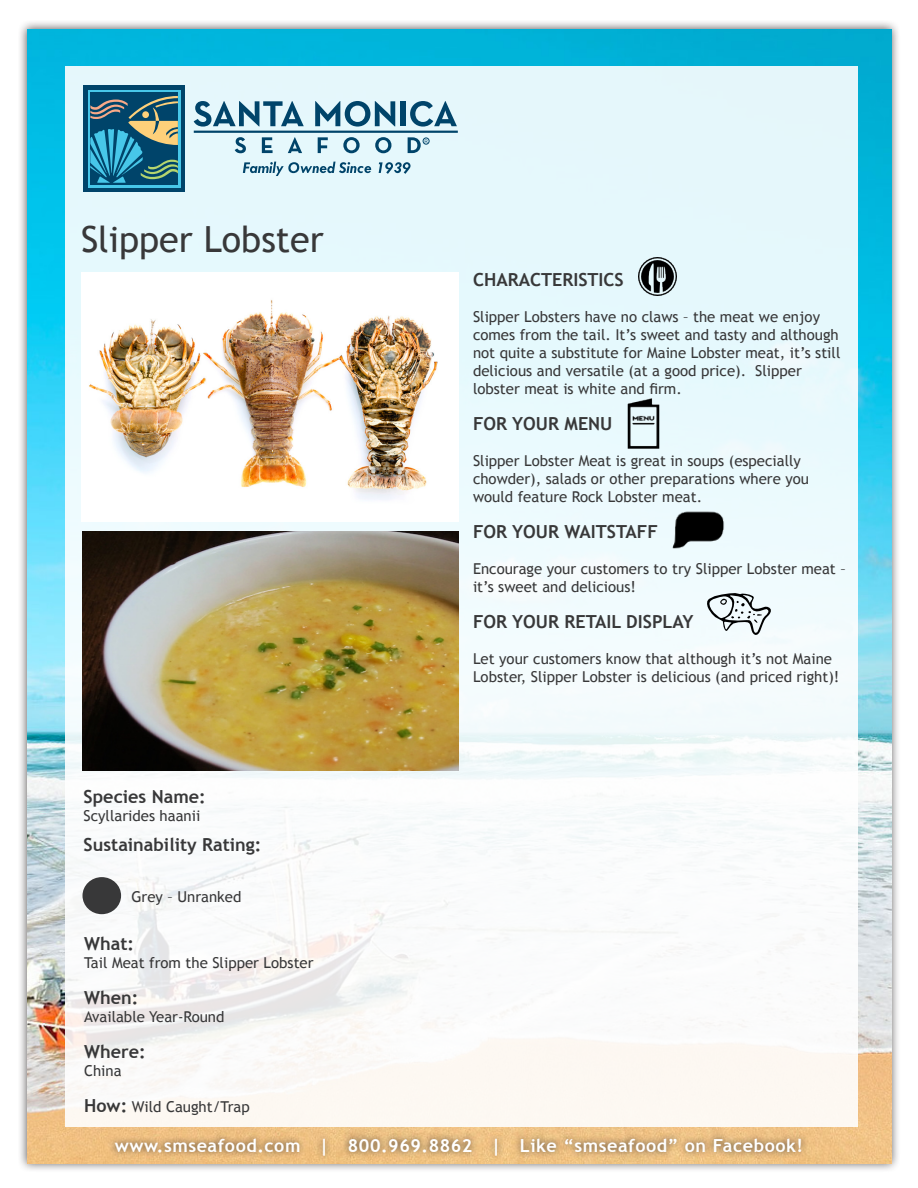
<style>
.page{position:relative;width:918px;height:1188px;background:#fff}
.page>*{position:absolute;margin:0;border:0;box-sizing:border-box;transform-origin:0 0}
.t1{font:36px "Trebuchet MS";color:#383839}
.t2{font:700 18px "Trebuchet MS";color:#383839}
.t3{font:700 18px "Trebuchet MS";letter-spacing:.03em;color:#fff}
.t4{font:15px/18px "Trebuchet MS";color:#383839}
.t5{font:4.95px "Arial";color:#00446a}
.s1{font-weight:700;font-size:18px}
</style>
<div class="page">
<div style="left:17px;top:20px;width:884px;height:1153px;background:#231f20;opacity:.75"></div>
<img style="left:27px;top:29px;width:864px;height:1134px">
<img style="left:65px;top:67px;width:792px;height:1059px">
<div style="left:83px;top:877px;width:38px;height:37px;background:#383839;border-radius:50%"></div>
<img style="left:708px;top:593px;width:62px;height:41px">
<img style="left:661px;top:496px;width:70px;height:69px">
<img style="left:638px;top:258px;width:38px;height:38px">
<img style="left:628px;top:399px;width:31px;height:50px">
<div style="left:84px;top:86px;width:101px;height:106px;background:#00446a"></div>
<div style="left:88px;top:90px;width:92px;height:97px;background:#47c7e9"></div>
<svg style="left:235px;top:137px;width:11px;height:16px"></svg>
<svg style="left:262px;top:137px;width:11px;height:16px"></svg>
<svg style="left:288px;top:137px;width:14px;height:16px"></svg>
<svg style="left:318px;top:137px;width:10px;height:16px"></svg>
<svg style="left:343px;top:137px;width:17px;height:16px"></svg>
<svg style="left:375px;top:137px;width:16px;height:16px"></svg>
<svg style="left:194px;top:101px;width:110px;height:26px"></svg>
<svg style="left:315px;top:101px;width:80px;height:26px"></svg>
<div style="left:401px;top:101px;width:5px;height:25px;background:#00446a"></div>
<svg style="left:410px;top:101px;width:47px;height:26px"></svg>
<hr style="left:194px;top:131px;width:264px;height:2px;background:#00446a">
<div style="left:90px;top:92px;width:88px;height:93px;background:#00446a"></div>
<svg style="left:90px;top:96px;width:88px;height:87px"></svg>
<svg style="left:243px;top:162px;width:128px;height:14px"></svg>
<svg style="left:379px;top:162px;width:32px;height:12px"></svg>
<svg style="left:408px;top:137px;width:21px;height:16px"></svg>
<div style="left:107px;top:1131px;width:701px;height:31px;background:#231f20;opacity:.75"></div>
<img style="left:83px;top:531px;width:375px;height:240px">
<img style="left:81px;top:272px;width:378px;height:249px">
<p class="t1" style="left:81px;top:218px;width:244px">Slipper Lobster</p>
<p class="t2" style="left:84px;top:785px;width:124px">Species Name:</p>
<p class="t4" style="left:84px;top:807px;width:118px">Scyllarides haanii</p>
<p class="t2" style="left:84px;top:833px;width:179px">Sustainability Rating:</p>
<p class="t4" style="left:131px;top:888px;width:111px">Grey – Unranked</p>
<p class="t2" style="left:84px;top:933px;width:51px">What:</p>
<p class="t4" style="left:84px;top:954px;width:231px">Tail Meat from the Slipper Lobster</p>
<p class="t2" style="left:84px;top:987px;width:56px">When:</p>
<p class="t4" style="left:84px;top:1008px;width:142px">Available Year-Round</p>
<p class="t2" style="left:84px;top:1041px;width:63px">Where:</p>
<p class="t4" style="left:84px;top:1062px;width:39px">China</p>
<p class="t4" style="left:84px;top:1098px;width:167px"><span class="s1">How:</span> Wild Caught/Trap</p>
<p class="t5" style="left:424px;top:138px;width:5px">R</p>
<p class="t2" style="left:473px;top:268px;width:152px">CHARACTERISTICS</p>
<p class="t4" style="left:473px;top:307px;width:369px">Slipper Lobsters have no claws – the meat we enjoy comes from the tail. It’s sweet and tasty and although not quite a substitute for Maine Lobster meat, it’s still delicious and versatile (at a good price). Slipper lobster meat is white and firm.</p>
<p class="t2" style="left:473px;top:412px;width:141px">FOR YOUR MENU</p>
<p class="t4" style="left:473px;top:451px;width:338px">Slipper Lobster Meat is great in soups (especially chowder), salads or other preparations where you would feature Rock Lobster meat.</p>
<p class="t2" style="left:473px;top:520px;width:186px">FOR YOUR WAITSTAFF</p>
<p class="t4" style="left:473px;top:559px;width:374px">Encourage your customers to try Slipper Lobster meat – it’s sweet and delicious!</p>
<p class="t2" style="left:473px;top:610px;width:222px">FOR YOUR RETAIL DISPLAY</p>
<p class="t4" style="left:473px;top:649px;width:368px">Let your customers know that although it’s not Maine<br>Lobster, Slipper Lobster is delicious (and priced right)!</p>
<p class="t3" style="left:115px;top:1134px;width:690px">www.smseafood.com | 800.969.8862 | Like “smseafood” on Facebook!</p>
</div>
